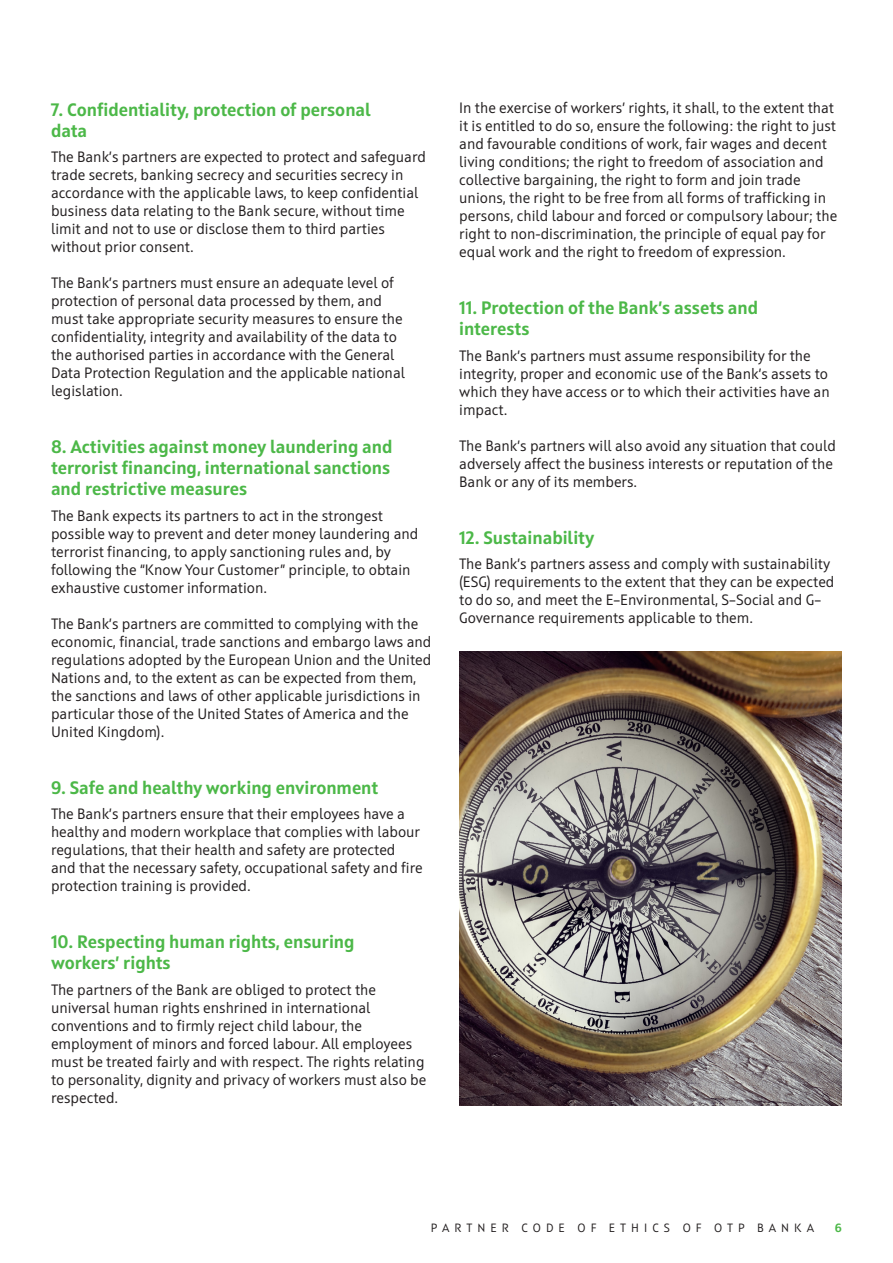
<style>
.page{position:relative;width:893px;height:1263px;background:#fff}
.page>*{position:absolute;margin:0;border:0;box-sizing:border-box;transform-origin:0 0}
.t1{font:700 18px/21px "Squad";color:#4cb848}
.t2{font:15px/18px "Squad";color:#231f20}
.t3{font:12px "Squad";letter-spacing:.42em;color:#231f20}
.t4{font:700 12px "Squad";color:#4cb848}
</style>
<div class="page">
<img style="left:459px;top:652px;width:383px;height:454px">
<p class="t1" style="left:51px;top:99px;width:321px">7. Confidentiality, protection of personal data</p>
<p class="t2" style="left:51px;top:148px;width:376px">The Bank’s partners are expected to protect and safeguard trade secrets, banking secrecy and securities secrecy in accordance with the applicable laws, to keep confidential business data relating to the Bank secure, without time limit and not to use or disclose them to third parties without prior consent.</p>
<p class="t2" style="left:51px;top:274px;width:356px">The Bank’s partners must ensure an adequate level of protection of personal data processed by them, and must take appropriate security measures to ensure the confidentiality, integrity and availability of the data to the authorised parties in accordance with the General Data Protection Regulation and the applicable national legislation.</p>
<p class="t1" style="left:51px;top:436px;width:343px">8. Activities against money laundering and terrorist financing, international sanctions and restrictive measures</p>
<p class="t2" style="left:51px;top:506px;width:369px">The Bank expects its partners to act in the strongest possible way to prevent and deter money laundering and terrorist financing, to apply sanctioning rules and, by following the “Know Your Customer” principle, to obtain exhaustive customer information.</p>
<p class="t2" style="left:51px;top:614px;width:382px">The Bank’s partners are committed to complying with the economic, financial, trade sanctions and embargo laws and regulations adopted by the European Union and the United Nations and, to the extent as can be expected from them, the sanctions and laws of other applicable jurisdictions in particular those of the United States of America and the United Kingdom).</p>
<p class="t1" style="left:51px;top:777px;width:329px">9. Safe and healthy working environment</p>
<p class="t2" style="left:51px;top:805px;width:373px">The Bank’s partners ensure that their employees have a healthy and modern workplace that complies with labour regulations, that their health and safety are protected and that the necessary safety, occupational safety and fire protection training is provided.</p>
<p class="t1" style="left:51px;top:931px;width:305px">10. Respecting human rights, ensuring workers’ rights</p>
<p class="t2" style="left:51px;top:980px;width:377px">The partners of the Bank are obliged to protect the universal human rights enshrined in international conventions and to firmly reject child labour, the employment of minors and forced labour. All employees must be treated fairly and with respect. The rights relating to personality, dignity and privacy of workers must also be respected.</p>
<p class="t2" style="left:459px;top:99px;width:379px">In the exercise of workers’ rights, it shall, to the extent that it is entitled to do so, ensure the following: the right to just and favourable conditions of work, fair wages and decent living conditions; the right to freedom of association and collective bargaining, the right to form and join trade unions, the right to be free from all forms of trafficking in persons, child labour and forced or compulsory labour; the right to non-discrimination, the principle of equal pay for equal work and the right to freedom of expression.</p>
<p class="t1" style="left:459px;top:298px;width:301px">11. Protection of the Bank’s assets and interests</p>
<p class="t2" style="left:459px;top:347px;width:372px">The Bank’s partners must assume responsibility for the integrity, proper and economic use of the Bank’s assets to which they have access or to which their activities have an impact.</p>
<p class="t2" style="left:459px;top:437px;width:378px">The Bank’s partners will also avoid any situation that could adversely affect the business interests or reputation of the<br>Bank or any of its members.</p>
<p class="t1" style="left:459px;top:527px;width:137px">12. Sustainability</p>
<p class="t2" style="left:459px;top:555px;width:377px">The Bank’s partners assess and comply with sustainability (ESG) requirements to the extent that they can be expected to do so, and meet the E–Environmental, S–Social and G– Governance requirements applicable to them.</p>
<p class="t3" style="left:431px;top:1220px;width:385px">PARTNER CODE OF ETHICS OF OTP BANKA</p>
<p class="t4" style="left:835px;top:1220px;width:9px">6</p>
</div>
